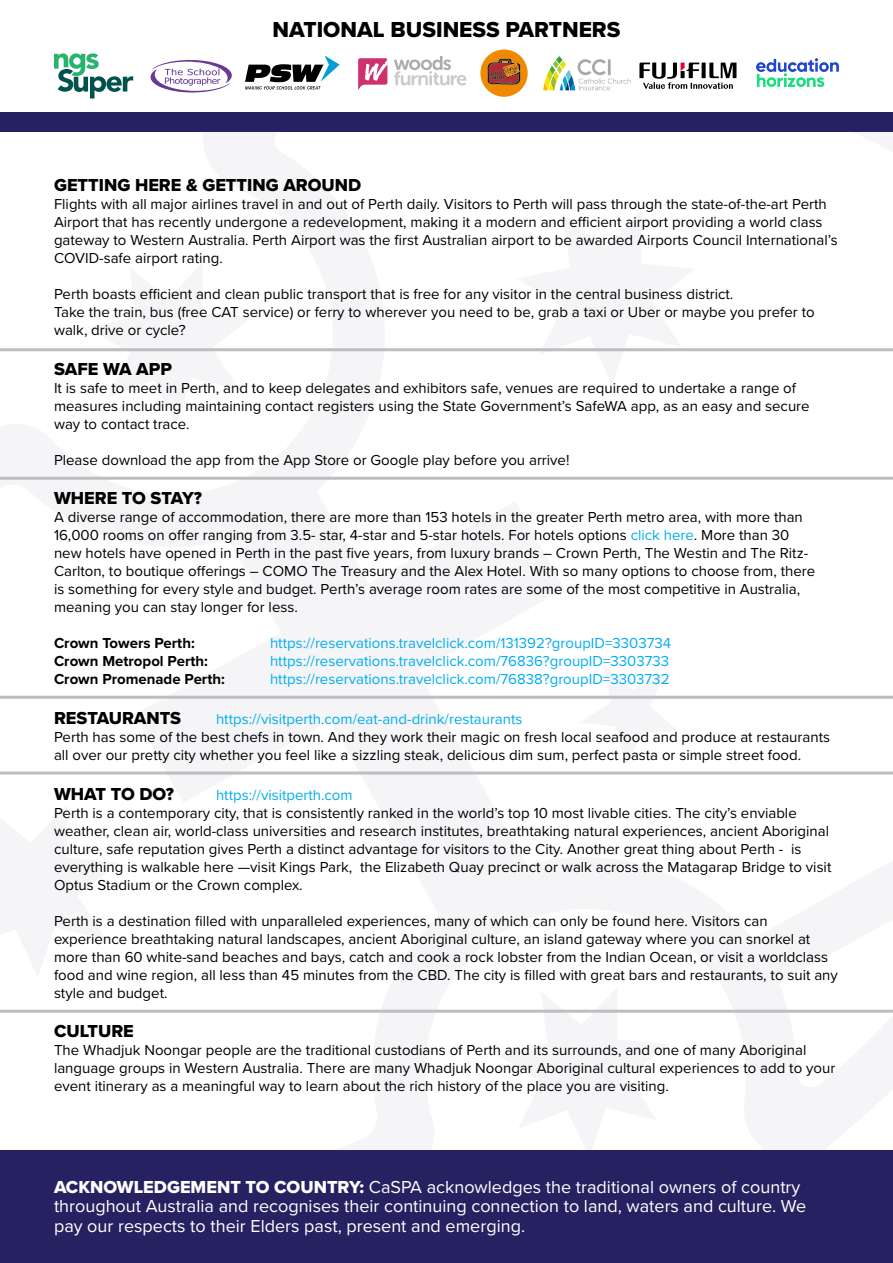
<style>
.page{position:relative;width:893px;height:1263px;background:#fff}
.page>*{position:absolute;margin:0;border:0;box-sizing:border-box;transform-origin:0 0}
.t1{font:22.5px "Proxima Nova Extrabld";color:#000}
.t2{font:18px/19.5px "Proxima Nova";color:#fff}
.t3{font:18px "Proxima Nova Extrabld";color:#000}
.t4{font:15px/18px "Proxima Nova";color:#000}
.t5{font:15px "Proxima Nova";color:#00aeef}
.t6{font:700 15px "Proxima Nova";color:#000}
.s1{color:#00aeef}
.s2{font-family:"Proxima Nova Extrabld"}
</style>
<div class="page">
<svg style="left:87px;top:351px;width:165px;height:1px"></svg>
<svg style="left:517px;top:351px;width:178px;height:1px"></svg>
<svg style="left:496px;top:1009px;width:173px;height:1px"></svg>
<svg style="left:579px;top:695px;width:101px;height:1px"></svg>
<hr style="left:0;top:348px;width:893px;height:3px;background:#bcbec0">
<hr style="left:0;top:477px;width:893px;height:3px;background:#bcbec0">
<hr style="left:0;top:696px;width:893px;height:3px;background:#bcbec0">
<hr style="left:0;top:771px;width:893px;height:3px;background:#bcbec0">
<hr style="left:0;top:1010px;width:893px;height:3px;background:#bcbec0">
<div style="left:0;top:113px;width:893px;height:19px;background:#262262"></div>
<div style="left:0;top:1150px;width:893px;height:113px;background:#262262"></div>
<svg style="left:543px;top:59px;width:88px;height:31px"></svg>
<svg style="left:556px;top:56px;width:7px;height:8px"></svg>
<svg style="left:639px;top:63px;width:97px;height:26px"></svg>
<svg style="left:151px;top:60px;width:81px;height:33px"></svg>
<svg style="left:245px;top:56px;width:95px;height:34px"></svg>
<svg style="left:480px;top:50px;width:48px;height:47px"></svg>
<svg style="left:358px;top:58px;width:30px;height:32px"></svg>
<svg style="left:394px;top:56px;width:72px;height:30px"></svg>
<svg style="left:54px;top:53px;width:79px;height:46px"></svg>
<img style="left:756px;top:58px;width:83px;height:29px">
<h1 class="t1" style="left:273px;top:13px;width:349px">NATIONAL BUSINESS PARTNERS</h1>
<p class="t3" style="left:54px;top:172px;width:309px">GETTING HERE &amp; GETTING AROUND</p>
<p class="t4" style="left:54px;top:194px;width:785px">Flights with all major airlines travel in and out of Perth daily. Visitors to Perth will pass through the state-of-the-art Perth Airport that has recently undergone a redevelopment, making it a modern and efficient airport providing a world class gateway to Western Australia. Perth Airport was the first Australian airport to be awarded Airports Council International’s COVID-safe airport rating.</p>
<p class="t4" style="left:54px;top:284px;width:762px">Perth boasts efficient and clean public transport that is free for any visitor in the central business district.<br>Take the train, bus (free CAT service) or ferry to wherever you need to be, grab a taxi or Uber or maybe you prefer to walk, drive or cycle?</p>
<p class="t3" style="left:54px;top:355px;width:120px">SAFE WA APP</p>
<p class="t4" style="left:54px;top:378px;width:757px">It is safe to meet in Perth, and to keep delegates and exhibitors safe, venues are required to undertake a range of measures including maintaining contact registers using the State Government’s SafeWA app, as an easy and secure way to contact trace.</p>
<p class="t4" style="left:54px;top:450px;width:517px">Please download the app from the App Store or Google play before you arrive!</p>
<p class="t3" style="left:54px;top:485px;width:150px">WHERE TO STAY?</p>
<p class="t4" style="left:54px;top:508px;width:763px">A diverse range of accommodation, there are more than 153 hotels in the greater Perth metro area, with more than 16,000 rooms on offer ranging from 3.5- star, 4-star and 5-star hotels. For hotels options <span class="s1">click here</span>. More than 30 new hotels have opened in Perth in the past five years, from luxury brands – Crown Perth, The Westin and The Ritz-Carlton, to boutique offerings – COMO The Treasury and the Alex Hotel. With so many options to choose from, there is something for every style and budget. Perth’s average room rates are some of the most competitive in Australia, meaning you can stay longer for less.</p>
<p class="t6" style="left:54px;top:632px;width:142px">Crown Towers Perth:</p>
<p class="t5" style="left:270px;top:632px;width:403px">https://reservations.travelclick.com/131392?groupID=3303734</p>
<p class="t6" style="left:54px;top:650px;width:155px">Crown Metropol Perth:</p>
<p class="t5" style="left:270px;top:650px;width:401px">https://reservations.travelclick.com/76836?groupID=3303733</p>
<p class="t6" style="left:54px;top:668px;width:172px">Crown Promenade Perth:</p>
<p class="t5" style="left:270px;top:668px;width:401px">https://reservations.travelclick.com/76838?groupID=3303732</p>
<p class="t3" style="left:54px;top:704px;width:129px">RESTAURANTS</p>
<p class="t5" style="left:216px;top:708px;width:308px">https://visitperth.com/eat-and-drink/restaurants</p>
<p class="t4" style="left:54px;top:727px;width:777px">Perth has some of the best chefs in town. And they work their magic on fresh local seafood and produce at restaurants all over our pretty city whether you feel like a sizzling steak, delicious dim sum, perfect pasta or simple street food.</p>
<p class="t3" style="left:54px;top:780px;width:121px">WHAT TO DO?</p>
<p class="t5" style="left:216px;top:783px;width:138px">https://visitperth.com</p>
<p class="t4" style="left:54px;top:803px;width:779px">Perth is a contemporary city, that is consistently ranked in the world’s top 10 most livable cities. The city’s enviable weather, clean air, world-class universities and research institutes, breathtaking natural experiences, ancient Aboriginal culture, safe reputation gives Perth a distinct advantage for visitors to the City. Another great thing about Perth - is everything is walkable here —visit Kings Park, the Elizabeth Quay precinct or walk across the Matagarap Bridge to visit Optus Stadium or the Crown complex.</p>
<p class="t4" style="left:54px;top:911px;width:785px">Perth is a destination filled with unparalleled experiences, many of which can only be found here. Visitors can experience breathtaking natural landscapes, ancient Aboriginal culture, an island gateway where you can snorkel at more than 60 white-sand beaches and bays, catch and cook a rock lobster from the Indian Ocean, or visit a worldclass food and wine region, all less than 45 minutes from the CBD. The city is filled with great bars and restaurants, to suit any style and budget.</p>
<p class="t3" style="left:54px;top:1018px;width:81px">CULTURE</p>
<p class="t4" style="left:54px;top:1040px;width:783px">The Whadjuk Noongar people are the traditional custodians of Perth and its surrounds, and one of many Aboriginal language groups in Western Australia. There are many Whadjuk Noongar Aboriginal cultural experiences to add to your event itinerary as a meaningful way to learn about the rich history of the place you are visiting.</p>
<p class="t2" style="left:54px;top:1176px;width:754px"><span class="s2">ACKNOWLEDGEMENT TO COUNTRY:</span> CaSPA acknowledges the traditional owners of country throughout Australia and recognises their continuing connection to land, waters and culture. We pay our respects to their Elders past, present and emerging.</p>
</div>
